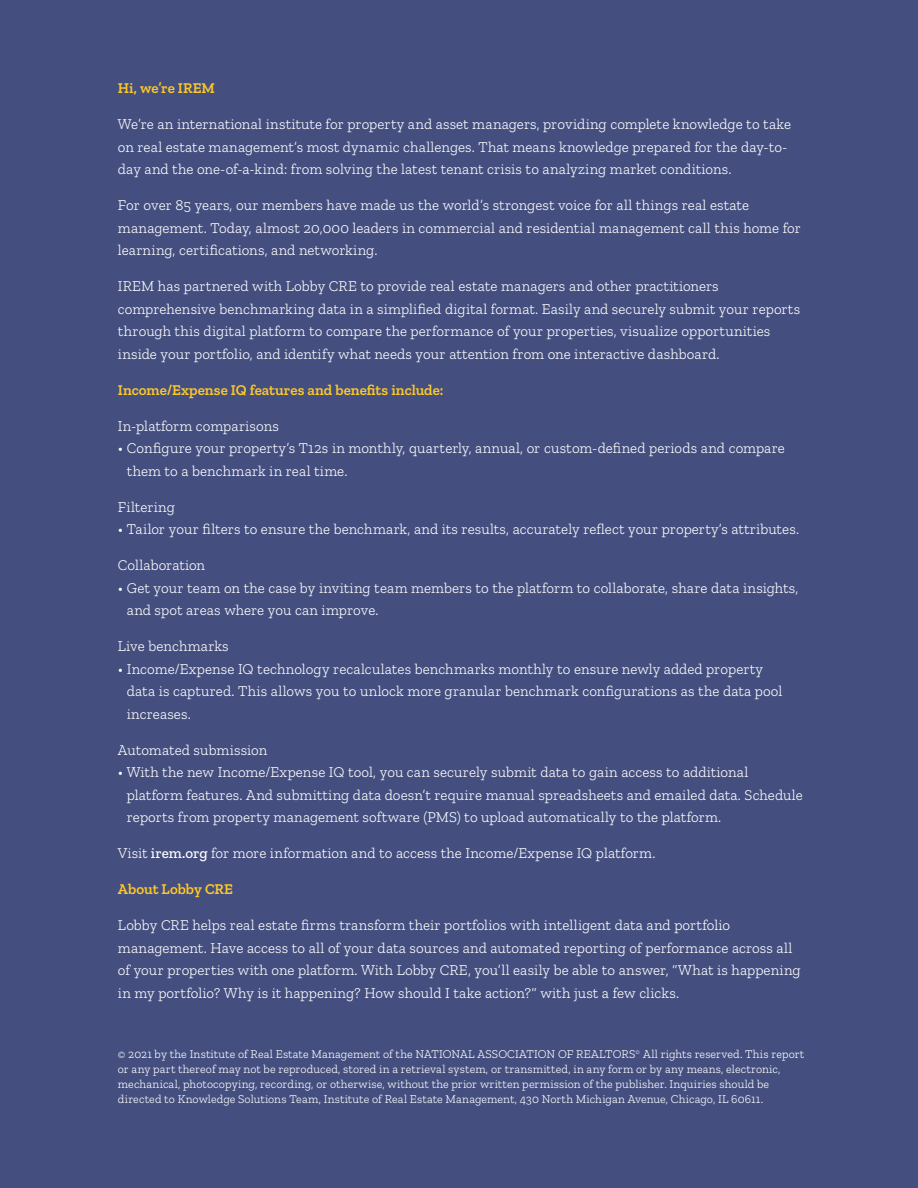
<style>
.page{position:relative;width:918px;height:1188px;background:#444f7f}
.page>*{position:absolute;margin:0;border:0;box-sizing:border-box;transform-origin:0 0}
.Body_Copy_No_PG_Spac{font:300 15px/22.5px "Zilla Slab";letter-spacing:.005em;color:#fff}
.Body_Copy_No_PG_Spac-2{font:600 15px "Zilla Slab";letter-spacing:.005em;color:#fec827}
.t1{font:300 12px/15px "Zilla Slab";letter-spacing:.01em;color:#fff}
.s1{font-weight:500}
</style>
<div class="page">
<p class="Body_Copy_No_PG_Spac-2" style="left:118px;top:80px;width:99px">Hi, we’re IREM</p>
<p class="Body_Copy_No_PG_Spac" style="left:118px;top:113px;width:675px">We’re an international institute for property and asset managers, providing complete knowledge to take on real estate management’s most dynamic challenges. That means knowledge prepared for the day-to&shy;day and the one-of-a-kind: from solving the latest tenant crisis to analyzing market conditions.</p>
<p class="Body_Copy_No_PG_Spac" style="left:118px;top:194px;width:685px">For over 85 years, our members have made us the world’s strongest voice for all things real estate management. Today, almost 20,000 leaders in commercial and residential management call this home for learning, certifications, and networking.</p>
<p class="Body_Copy_No_PG_Spac" style="left:118px;top:275px;width:684px">IREM has partnered with Lobby CRE to provide real estate managers and other practitioners comprehensive benchmarking data in a simplified digital format. Easily and securely submit your reports through this digital platform to compare the performance of your properties, visualize opportunities inside your portfolio, and identify what needs your attention from one interactive dashboard.</p>
<p class="Body_Copy_No_PG_Spac-2" style="left:118px;top:381px;width:327px">Income/Expense IQ features and benefits include:</p>
<p class="Body_Copy_No_PG_Spac" style="left:118px;top:414px;width:163px">In-platform comparisons</p>
<p class="Body_Copy_No_PG_Spac" style="left:127px;top:437px;width:660px;text-indent:-9px">• Configure your property’s T12s in monthly, quarterly, annual, or custom-defined periods and compare them to a benchmark in real time.</p>
<p class="Body_Copy_No_PG_Spac" style="left:118px;top:495px;width:58px">Filtering</p>
<p class="Body_Copy_No_PG_Spac" style="left:118px;top:518px;width:683px">• Tailor your filters to ensure the benchmark, and its results, accurately reflect your property’s attributes.</p>
<p class="Body_Copy_No_PG_Spac" style="left:118px;top:554px;width:89px">Collaboration</p>
<p class="Body_Copy_No_PG_Spac" style="left:127px;top:576px;width:673px;text-indent:-9px">• Get your team on the case by inviting team members to the platform to collaborate, share data insights, and spot areas where you can improve.</p>
<p class="Body_Copy_No_PG_Spac" style="left:118px;top:635px;width:112px">Live benchmarks</p>
<p class="Body_Copy_No_PG_Spac" style="left:127px;top:657px;width:657px;text-indent:-9px">• Income/Expense IQ technology recalculates benchmarks monthly to ensure newly added property data is captured. This allows you to unlock more granular benchmark configurations as the data pool increases.</p>
<p class="Body_Copy_No_PG_Spac" style="left:118px;top:738px;width:151px">Automated submission</p>
<p class="Body_Copy_No_PG_Spac" style="left:127px;top:761px;width:677px;text-indent:-9px">• With the new Income/Expense IQ tool, you can securely submit data to gain access to additional platform features. And submitting data doesn’t require manual spreadsheets and emailed data. Schedule reports from property management software (PMS) to upload automatically to the platform.</p>
<p class="Body_Copy_No_PG_Spac" style="left:118px;top:842px;width:539px">Visit <span class="s1">irem.org</span> for more information and to access the Income/Expense IQ platform.</p>
<p class="Body_Copy_No_PG_Spac-2" style="left:118px;top:881px;width:117px">About Lobby CRE</p>
<p class="Body_Copy_No_PG_Spac" style="left:118px;top:914px;width:684px">Lobby CRE helps real estate firms transform their portfolios with intelligent data and portfolio management. Have access to all of your data sources and automated reporting of performance across all of your properties with one platform. With Lobby CRE, you’ll easily be able to answer, “What is happening in my portfolio? Why is it happening? How should I take action?” with just a few clicks.</p>
<p class="t1" style="left:118px;top:1046px;width:688px">© 2021 by the Institute of Real Estate Management of the NATIONAL ASSOCIATION OF REALTORS<sup>©</sup> All rights reserved. This report or any part thereof may not be reproduced, stored in a retrieval system, or transmitted, in any form or by any means, electronic, mechanical, photocopying, recording, or otherwise, without the prior written permission of the publisher. Inquiries should be directed to Knowledge Solutions Team, Institute of Real Estate Management, 430 North Michigan Avenue, Chicago, IL 60611.</p>
</div>
